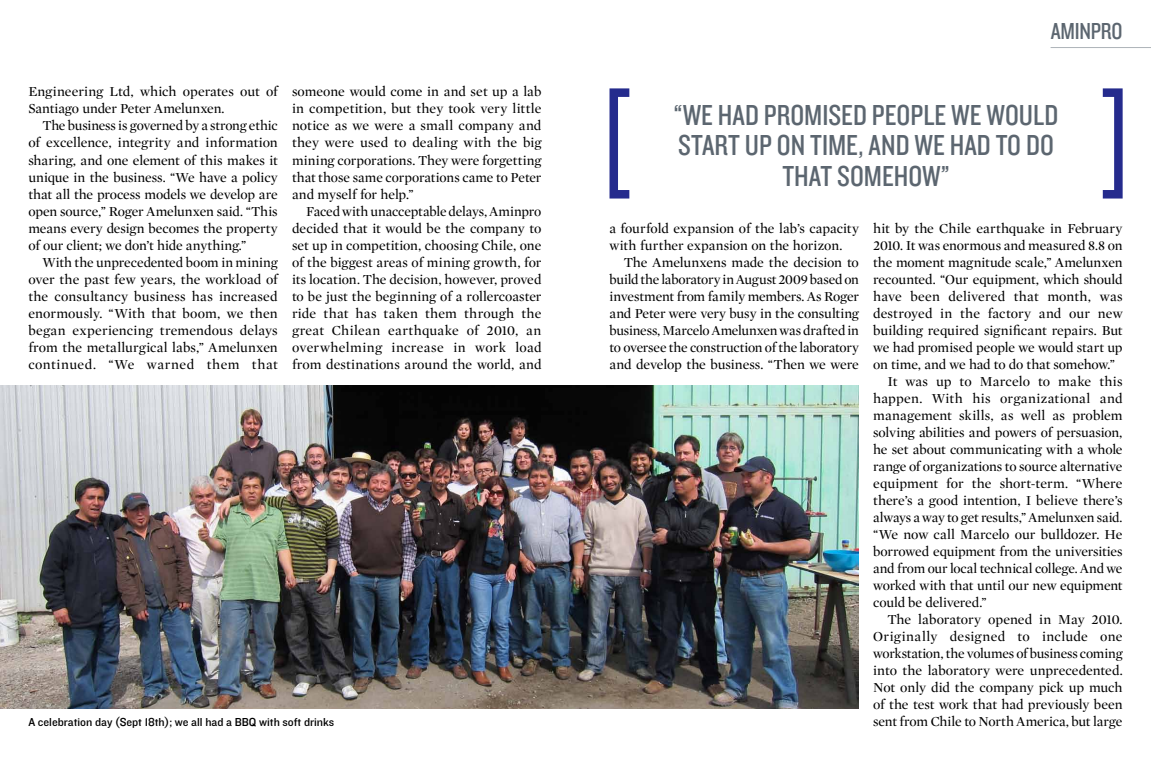
<style>
.page{position:relative;width:1151px;height:783px;background:#fff}
.page>*{position:absolute;margin:0;border:0;box-sizing:border-box;transform-origin:0 0}
.t1{font:30px/30px "Knockout HTF29 Junior Liteweight";color:#5c6670;text-align:center}
.t2{font:24px "Knockout HTF29 Junior Liteweight";letter-spacing:-.01em;color:#5c6670}
.t3{font:14px/17px "Mercury Display Roman";letter-spacing:-.005em;color:#000;text-align:justify}
.t4{font:14px "Mercury Display Roman";letter-spacing:.02em;color:#000}
.t5{font:14px "Mercury Display Roman";letter-spacing:.025em;color:#000}
.t6{font:12px "Knockout HTF31 Junior Middlewt";color:#000}
</style>
<div class="page">
<img style="left:0;top:385px;width:859px;height:323px">
<svg style="left:609px;top:88px;width:20px;height:110px"></svg>
<svg style="left:1103px;top:88px;width:20px;height:110px"></svg>
<hr style="left:1050px;top:47px;width:101px;height:1px;background:#adb3b8">
<p class="t3" style="left:28px;top:83px;width:251px">Engineering Ltd, which operates out of<br>Santiago under Peter Amelunxen.</p>
<p class="t3" style="left:28px;top:117px;width:251px;text-indent:14px">The business is governed by a strong ethic of excellence, integrity and information sharing, and one element of this makes it unique in the business. “We have a policy that all the process models we develop are open source,” Roger Amelunxen said. “This means every design becomes the property of our client; we don’t hide anything.”</p>
<p class="t3" style="left:28px;top:253px;width:251px;text-indent:14px">With the unprecedented boom in mining over the past few years, the workload of the consultancy business has increased enormously. “With that boom, we then began experiencing tremendous delays from the metallurgical labs,” Amelunxen continued. “We warned them that</p>
<p class="t3" style="left:292px;top:83px;width:251px">someone would come in and set up a lab in competition, but they took very little notice as we were a small company and they were used to dealing with the big mining corporations. They were forgetting that those same corporations came to Peter and myself for help.”</p>
<p class="t3" style="left:292px;top:202px;width:251px;text-indent:14px">Faced with unacceptable delays, Aminpro decided that it would be the company to set up in competition, choosing Chile, one of the biggest areas of mining growth, for its location. The decision, however, proved to be just the beginning of a rollercoaster ride that has taken them through the great Chilean earthquake of 2010, an overwhelming increase in work load from destinations around the world, and</p>
<p class="t6" style="left:28px;top:715px;width:307px">A celebration day (Sept 18th); we all had a BBQ with soft drinks</p>
<h2 class="t2" style="left:1051px;top:18px;width:73px">AMINPRO</h2>
<h1 class="t1" style="left:674px;top:101px;width:386px">“WE HAD PROMISED PEOPLE WE WOULD<br>START UP ON TIME, AND WE HAD TO DO<br>THAT SOMEHOW”</h1>
<p class="t3" style="left:609px;top:219px;width:251px">a fourfold expansion of the lab’s capacity with further expansion on the horizon.</p>
<p class="t3" style="left:609px;top:253px;width:251px;text-indent:14px">The Amelunxens made the decision to build the laboratory in August 2009 based on investment from family members. As Roger and Peter were very busy in the consulting business, Marcelo Amelunxen was drafted in to oversee the construction of the laboratory and develop the business. “Then we were</p>
<p class="t3" style="left:873px;top:219px;width:251px">hit by the Chile earthquake in February</p>
<p class="t3" style="left:873px;top:236px;width:251px">2010. It was enormous and measured 8.8 on</p>
<p class="t3" style="left:873px;top:253px;width:251px">the moment magnitude scale,” Amelunxen</p>
<p class="t3" style="left:873px;top:270px;width:251px">recounted. “Our equipment, which should</p>
<p class="t3" style="left:873px;top:287px;width:251px">have been delivered that month, was</p>
<p class="t3" style="left:873px;top:304px;width:251px">destroyed in the factory and our new</p>
<p class="t3" style="left:873px;top:321px;width:251px">building required significant repairs. But</p>
<p class="t3" style="left:873px;top:338px;width:251px">we had promised people we would start up</p>
<p class="t3" style="left:873px;top:355px;width:243px">on time, and we had to do that somehow.”</p>
<p class="t3" style="left:887px;top:372px;width:237px">It was up to Marcelo to make this</p>
<p class="t4" style="left:873px;top:390px;width:251px">happen. With his organizational and</p>
<p class="t3" style="left:873px;top:406px;width:251px">management skills, as well as problem</p>
<p class="t3" style="left:873px;top:423px;width:251px">solving abilities and powers of persuasion,</p>
<p class="t3" style="left:873px;top:440px;width:251px">he set about communicating with a whole</p>
<p class="t3" style="left:873px;top:457px;width:251px">range of organizations to source alternative</p>
<p class="t3" style="left:873px;top:474px;width:251px">equipment for the short-term. “Where</p>
<p class="t3" style="left:873px;top:491px;width:251px">there’s a good intention, I believe there’s</p>
<p class="t3" style="left:873px;top:508px;width:251px">always a way to get results,” Amelunxen said.</p>
<p class="t3" style="left:873px;top:525px;width:251px">“We now call Marcelo our bulldozer. He</p>
<p class="t3" style="left:873px;top:542px;width:251px">borrowed equipment from the universities</p>
<p class="t3" style="left:873px;top:559px;width:251px">and from our local technical college. And we</p>
<p class="t3" style="left:873px;top:576px;width:251px">worked with that until our new equipment</p>
<p class="t3" style="left:873px;top:593px;width:115px">could be delivered.”</p>
<p class="t3" style="left:887px;top:610px;width:237px">The laboratory opened in May 2010.</p>
<p class="t5" style="left:873px;top:628px;width:251px">Originally designed to include one</p>
<p class="t3" style="left:873px;top:644px;width:251px">workstation, the volumes of business coming</p>
<p class="t3" style="left:873px;top:661px;width:251px">into the laboratory were unprecedented.</p>
<p class="t3" style="left:873px;top:678px;width:251px">Not only did the company pick up much</p>
<p class="t3" style="left:873px;top:695px;width:251px">of the test work that had previously been</p>
<p class="t3" style="left:873px;top:712px;width:251px">sent from Chile to North America, but large</p>
</div>
